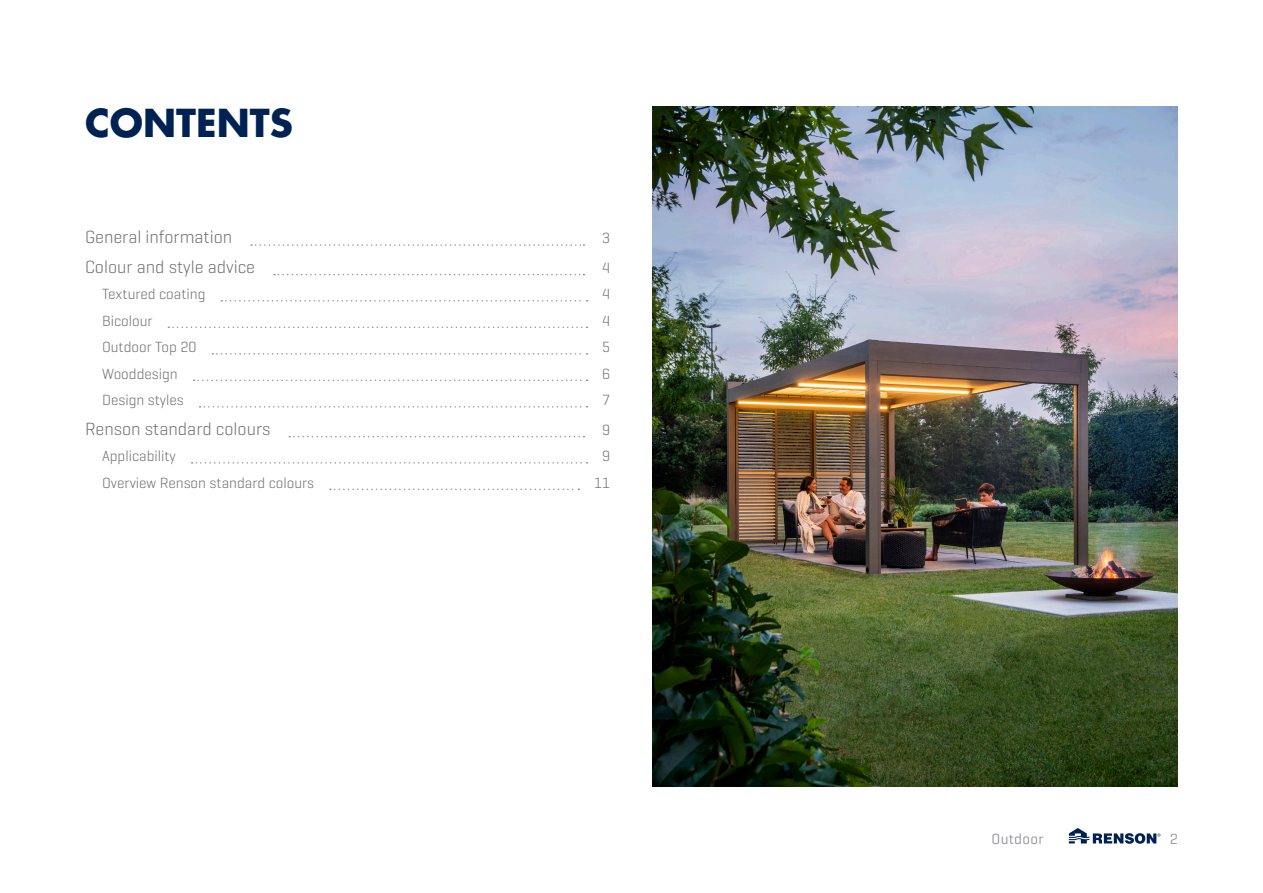
<style>
.page{position:relative;width:1263px;height:893px;background:#fff}
.page>*{position:absolute;margin:0;border:0;box-sizing:border-box;transform-origin:0 0}
.TOC_Title{font:700 37.5px "Futura Std";color:#002252}
.t1{font:300 18px "Geogrotesque";color:#6c6d70}
.t2{font:300 15px "Geogrotesque";color:#6c6d70}
.t3{font:15px "Geogrotesque";letter-spacing:.02em;color:#939598}
</style>
<div class="page">
<svg style="left:1069px;top:828px;width:91px;height:16px"></svg>
<img style="left:653px;top:106px;width:525px;height:681px">
<svg style="left:251px;top:244px;width:333px;height:2px"></svg>
<svg style="left:274px;top:274px;width:310px;height:1px"></svg>
<svg style="left:221px;top:300px;width:366px;height:2px"></svg>
<svg style="left:168px;top:327px;width:419px;height:1px"></svg>
<svg style="left:212px;top:353px;width:375px;height:2px"></svg>
<svg style="left:194px;top:380px;width:393px;height:1px"></svg>
<svg style="left:200px;top:406px;width:387px;height:2px"></svg>
<svg style="left:289px;top:436px;width:295px;height:1px"></svg>
<svg style="left:192px;top:462px;width:395px;height:2px"></svg>
<svg style="left:330px;top:489px;width:249px;height:1px"></svg>
<p class="TOC_Title" style="left:85px;top:98px;width:209px">CONTENTS</p>
<p class="t1" style="left:85px;top:226px;width:149px">General information</p>
<p class="t2" style="left:602px;top:229px;width:10px">3</p>
<p class="t1" style="left:85px;top:255px;width:172px">Colour and style advice</p>
<p class="t2" style="left:602px;top:258px;width:10px">4</p>
<p class="t2" style="left:102px;top:285px;width:105px">Textured coating</p>
<p class="t2" style="left:602px;top:285px;width:10px">4</p>
<p class="t2" style="left:102px;top:311px;width:52px">Bicolour</p>
<p class="t2" style="left:602px;top:311px;width:10px">4</p>
<p class="t2" style="left:102px;top:338px;width:96px">Outdoor Top 20</p>
<p class="t2" style="left:602px;top:338px;width:10px">5</p>
<p class="t2" style="left:102px;top:364px;width:77px">Wooddesign</p>
<p class="t2" style="left:602px;top:364px;width:10px">6</p>
<p class="t2" style="left:102px;top:391px;width:83px">Design styles</p>
<p class="t2" style="left:602px;top:391px;width:10px">7</p>
<p class="t1" style="left:85px;top:417px;width:187px">Renson standard colours</p>
<p class="t2" style="left:602px;top:420px;width:10px">9</p>
<p class="t2" style="left:102px;top:447px;width:75px">Applicability</p>
<p class="t2" style="left:602px;top:447px;width:10px">9</p>
<p class="t2" style="left:102px;top:473px;width:214px">Overview Renson standard colours</p>
<p class="t2" style="left:594px;top:473px;width:18px">11</p>
<p class="t3" style="left:991px;top:829px;width:54px">Outdoor</p>
<p class="t3" style="left:1170px;top:829px;width:10px">2</p>
</div>
